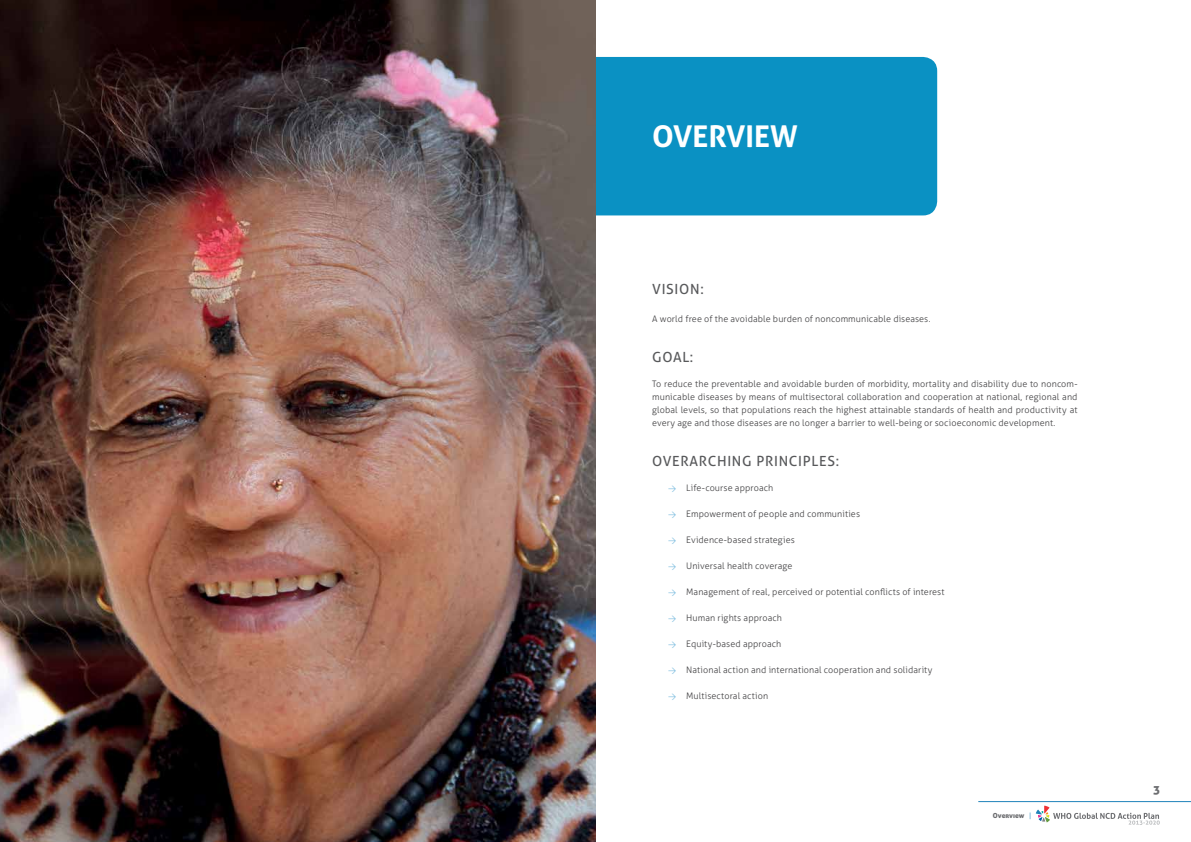
<style>
.page{position:relative;width:1191px;height:842px;background:#fff}
.page>*{position:absolute;margin:0;border:0;box-sizing:border-box;transform-origin:0 0}
.t1{font:700 30px "Aller";color:#fff}
.t2{font:14px "Aller";letter-spacing:.05em;color:#58595b}
.t3{font:12px "Aller Display";color:#6d6e71}
.t4{font:300 9px/13px "Aller";letter-spacing:.01em;color:#414042;text-align:justify}
.t5{font:7px "Aller Display";color:#6d6e71}
.s1{font-family:"DIN";font-weight:400;font-size:8px;color:#73b8dd}
.s2{font-family:"Aller";font-weight:300;color:#1f83ba}
</style>
<div class="page">
<hr style="left:978px;top:801px;width:213px;height:1px;background:#1f83ba">
<svg style="left:1035px;top:806px;width:124px;height:19px"></svg>
<div style="left:595px;top:57px;width:342px;height:158px;background:#0a91c3"></div>
<img style="left:0;top:0;width:595px;height:842px">
<h1 class="t1" style="left:652px;top:118px;width:147px">OVERVIEW</h1>
<h2 class="t2" style="left:652px;top:280px;width:53px">VISION:</h2>
<p class="t4" style="left:652px;top:312px;width:280px">A world free of the avoidable burden of noncommunicable diseases.</p>
<h2 class="t2" style="left:652px;top:348px;width:43px">GOAL:</h2>
<p class="t4" style="left:652px;top:377px;width:427px">To reduce the preventable and avoidable burden of morbidity, mortality and disability due to noncom&shy;municable diseases by means of multisectoral collaboration and cooperation at national, regional and global levels, so that populations reach the highest attainable standards of health and productivity at every age and those diseases are no longer a barrier to well-being or socioeconomic development.</p>
<h2 class="t2" style="left:652px;top:452px;width:188px">OVERARCHING PRINCIPLES:</h2>
<p class="t4" style="left:668px;top:481px;width:107px"><span class="s1">&gt;</span> Life-course approach</p>
<p class="t4" style="left:668px;top:507px;width:193px"><span class="s1">&gt;</span> Empowerment of people and communities</p>
<p class="t4" style="left:668px;top:533px;width:128px"><span class="s1">&gt;</span> Evidence-based strategies</p>
<p class="t4" style="left:668px;top:559px;width:126px"><span class="s1">&gt;</span> Universal health coverage</p>
<p class="t4" style="left:668px;top:585px;width:278px"><span class="s1">&gt;</span> Management of real, perceived or potential conflicts of interest</p>
<p class="t4" style="left:668px;top:611px;width:115px"><span class="s1">&gt;</span> Human rights approach</p>
<p class="t4" style="left:668px;top:637px;width:115px"><span class="s1">&gt;</span> Equity-based approach</p>
<p class="t4" style="left:668px;top:663px;width:266px"><span class="s1">&gt;</span> National action and international cooperation and solidarity</p>
<p class="t4" style="left:668px;top:689px;width:101px"><span class="s1">&gt;</span> Multisectoral action</p>
<p class="t5" style="left:993px;top:811px;width:40px">Overview <span class="s2">|</span></p>
<h3 class="t3" style="left:1153px;top:782px;width:8px">3</h3>
</div>
